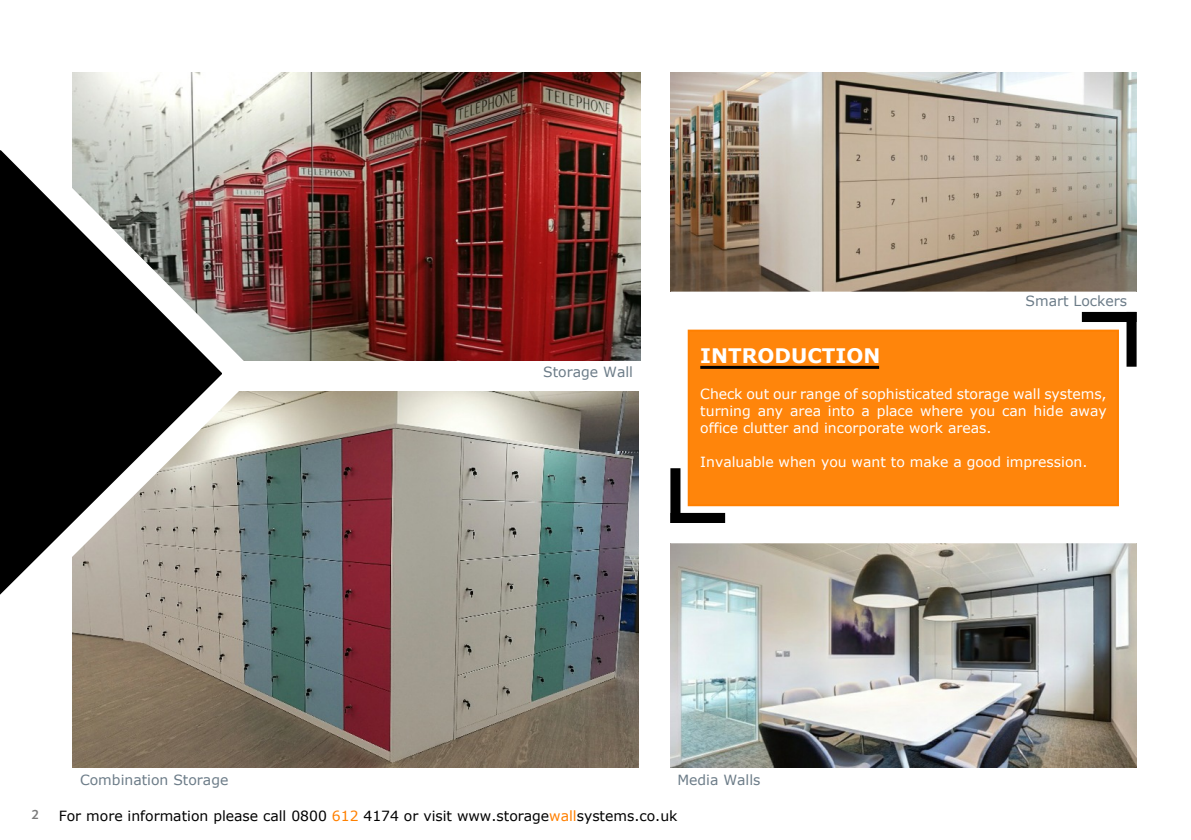
<style>
.page{position:relative;width:1191px;height:840px;background:#fff}
.page>*{position:absolute;margin:0;border:0;box-sizing:border-box;transform-origin:0 0}
.t1{font:700 20px "Verdana";color:#fff}
.t2{font:14px/17px "Verdana";color:#fff;text-align:justify}
.t3{font:14px "Verdana";color:#000}
.t4{font:14px "Verdana";color:#6c7c88}
.t5{font:500 14px "Dubai";color:rgb(0 0 0/.52)}
.s1{color:#ff8000}
</style>
<div class="page">
<img style="left:671px;top:543px;width:465px;height:224px">
<img style="left:671px;top:72px;width:465px;height:219px">
<img style="left:72px;top:72px;width:568px;height:288px">
<img style="left:72px;top:391px;width:566px;height:376px">
<svg style="left:0;top:99px;width:273px;height:547px"></svg>
<div style="left:671px;top:291px;width:465px;height:252px;background:#fff;border:2px solid #fff"></div>
<div style="left:687px;top:329px;width:432px;height:177px;background:#ff850b;border:2px solid #ff8000"></div>
<div style="left:1126px;top:312px;width:10px;height:54px;background:#000;border:2px solid #000"></div>
<div style="left:1081px;top:312px;width:55px;height:10px;background:#000"></div>
<div style="left:670px;top:468px;width:10px;height:54px;background:#000;border:2px solid #000"></div>
<div style="left:670px;top:512px;width:55px;height:10px;background:#000;border:2px solid #000"></div>
<hr style="left:700px;top:365px;width:179px;height:3px;background:#000">
<p class="t4" style="left:543px;top:366px;width:91px">Storage Wall</p>
<p class="t4" style="left:1025px;top:295px;width:103px">Smart Lockers</p>
<h1 class="t1" style="left:700px;top:348px;width:182px">INTRODUCTION</h1>
<p class="t2" style="left:700px;top:386px;width:408px">Check out our range of sophisticated storage wall systems, turning any area into a place where you can hide away office clutter and incorporate work areas.</p>
<p class="t2" style="left:700px;top:454px;width:389px">Invaluable when you want to make a good impression.</p>
<p class="t4" style="left:80px;top:773px;width:150px">Combination Storage</p>
<p class="t4" style="left:677px;top:773px;width:85px">Media Walls</p>
<p class="t5" style="left:31px;top:808px;width:9px">2</p>
<p class="t3" style="left:59px;top:809px;width:620px">For more information please call 0800 <span class="s1">612</span> 4174 or visit www.storage<span class="s1">wall</span>systems.co.uk</p>
</div>
